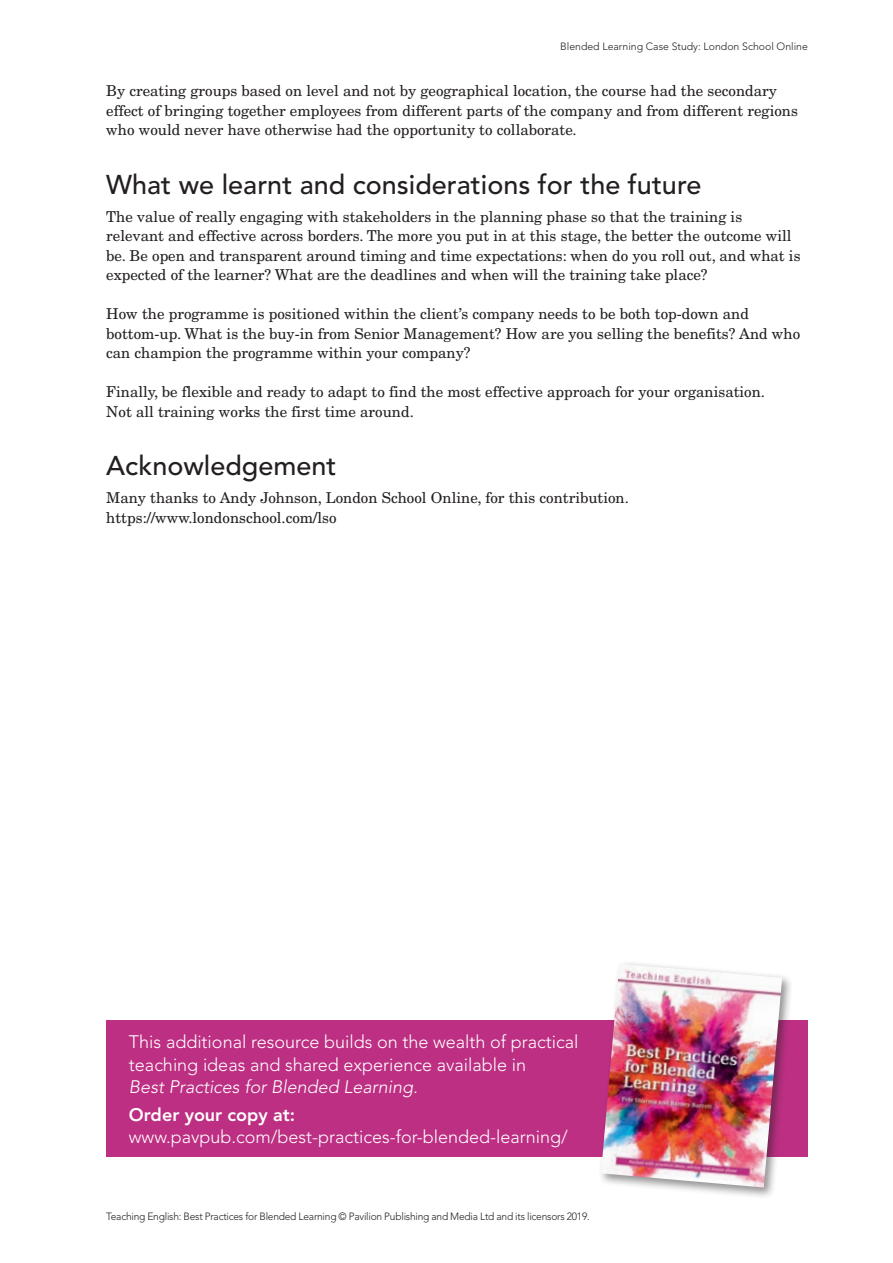
<style>
.page{position:relative;width:893px;height:1263px;background:#fff}
.page>*{position:absolute;margin:0;border:0;box-sizing:border-box;transform-origin:0 0}
.t1{font:500 27px "Avenir LT Std";color:#231f20}
.t2{font:300 18px/22.5px "Avenir LT Std";color:#fff}
.t3{font:italic 300 18px "Avenir LT Std";color:#fff}
.t4{font:800 18px "Avenir LT Std";color:#fff}
.t5{font:15px/19.5px "New Century Schlbk LT Std";color:#231f20}
.t6{font:300 10.5px "Avenir LT Std";letter-spacing:-.02em;color:#231f20}
.t7{font:300 10.5px "Avenir LT Std";color:#231f20}
</style>
<div class="page">
<div style="left:106px;top:1020px;width:702px;height:137px;background:#bd2f83"></div>
<div style="left:597px;top:960px;width:197px;height:239px;background:#231f20;opacity:.5"></div>
<img style="left:601px;top:963px;width:181px;height:224px">
<p class="t7" style="left:560px;top:41px;width:249px">Blended Learning Case Study: London School Online</p>
<p class="t5" style="left:106px;top:81px;width:693px">By creating groups based on level and not by geographical location, the course had the secondary effect of bringing together employees from different parts of the company and from different regions who would never have otherwise had the opportunity to collaborate.</p>
<h1 class="t1" style="left:106px;top:169px;width:597px">What we learnt and considerations for the future</h1>
<p class="t5" style="left:106px;top:206px;width:696px">The value of really engaging with stakeholders in the planning phase so that the training is relevant and effective across borders. The more you put in at this stage, the better the outcome will be. Be open and transparent around timing and time expectations: when do you roll out, and what is expected of the learner? What are the deadlines and when will the training take place?</p>
<p class="t5" style="left:106px;top:304px;width:695px">How the programme is positioned within the client’s company needs to be both top-down and bottom‑up. What is the buy-in from Senior Management? How are you selling the benefits? And who can champion the programme within your company?</p>
<p class="t5" style="left:106px;top:382px;width:660px">Finally, be flexible and ready to adapt to find the most effective approach for your organisation.<br>Not all training works the first time around.</p>
<h1 class="t1" style="left:106px;top:450px;width:232px">Acknowledgement</h1>
<p class="t5" style="left:106px;top:488px;width:524px">Many thanks to Andy Johnson, London School Online, for this contribution. https://www.londonschool.com/lso</p>
<p class="t2" style="left:129px;top:1031px;width:451px">This additional resource builds on the wealth of practical teaching ideas and shared experience available in</p>
<p class="t3" style="left:129px;top:1076px;width:290px">Best Practices for Blended Learning.</p>
<p class="t4" style="left:129px;top:1104px;width:168px">Order your copy at:</p>
<p class="t2" style="left:129px;top:1125px;width:440px">www.pavpub.com/best-practices-for-blended-learning/</p>
<p class="t6" style="left:106px;top:1210px;width:485px">Teaching English: Best Practices for Blended Learning © Pavilion Publishing and Media Ltd and its licensors 2019.</p>
</div>
